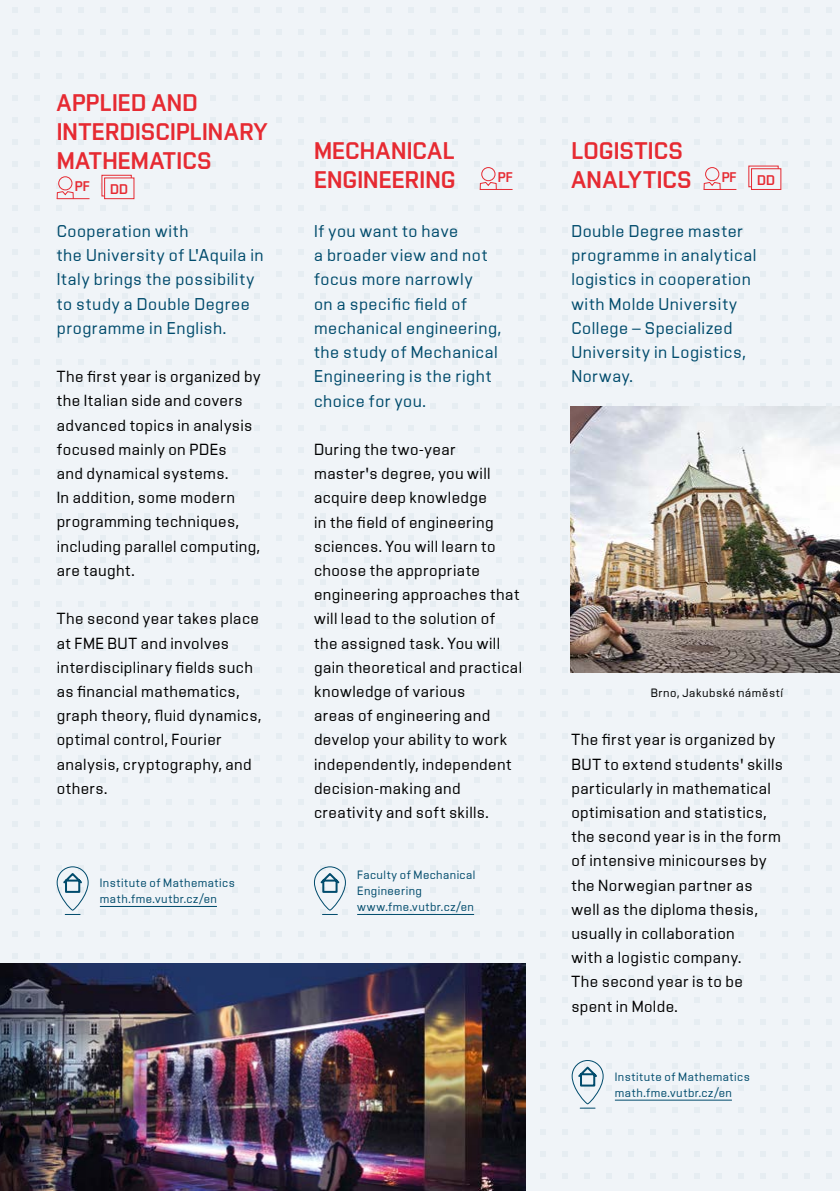
<style>
.page{position:relative;width:840px;height:1191px;background:#fff}
.page>*{position:absolute;margin:0;border:0;box-sizing:border-box;transform-origin:0 0}
.t1{font:24px/28.8px "Vafle VUT";letter-spacing:.015em;color:#e62a32}
.t2{font:17px/24.2px "Vafle Light VUT";letter-spacing:.03em;color:#004b6c}
.t3{font:16px/24.2px "Vafle Light VUT";letter-spacing:.02em;color:#000}
.t4{font:14px "Vafle VUT";color:#e62a32}
.t5{font:12px/16px "Vafle Light VUT";letter-spacing:.04em;color:#004b6c}
.t6{font:12px "Vafle Light VUT";letter-spacing:.045em;color:#000}
</style>
<div class="page">
<div style="left:0;top:0;width:839px;height:1191px;background:#f0f4f8"></div>
<img style="left:570px;top:406px;width:269px;height:267px">
<img style="left:0;top:963px;width:525px;height:228px">
<div style="left:481px;top:167px;width:14px;height:14px;border:1px solid #e62a32;border-radius:50%"></div>
<hr style="left:479px;top:189px;width:33px;height:1px;background:#e62a32">
<svg style="left:479px;top:182px;width:18px;height:8px"></svg>
<svg style="left:314px;top:866px;width:32px;height:49px"></svg>
<hr style="left:357px;top:914px;width:117px;height:1px;background:#004b6c">
<svg style="left:571px;top:1060px;width:32px;height:49px"></svg>
<hr style="left:614px;top:1099px;width:117px;height:1px;background:#004b6c">
<svg style="left:56px;top:866px;width:33px;height:49px"></svg>
<hr style="left:100px;top:906px;width:117px;height:1px;background:#004b6c">
<div style="left:58px;top:176px;width:14px;height:14px;border:1px solid #e62a32;border-radius:50%"></div>
<svg style="left:56px;top:191px;width:18px;height:9px"></svg>
<hr style="left:57px;top:198px;width:32px;height:1px;background:#e62a32">
<div style="left:101px;top:175px;width:31px;height:21px;background:#f0f4f8;border:1px solid #e62a32"></div>
<div style="left:104px;top:177px;width:30px;height:22px;background:#f0f4f8;border:1px solid #e62a32"></div>
<svg style="left:705px;top:168px;width:13px;height:13px"></svg>
<div style="left:704px;top:167px;width:14px;height:14px;border:1px solid #e62a32;border-radius:50%"></div>
<svg style="left:703px;top:182px;width:17px;height:7px"></svg>
<hr style="left:703px;top:189px;width:33px;height:1px;background:#e62a32">
<svg style="left:748px;top:166px;width:30px;height:21px"></svg>
<div style="left:750px;top:168px;width:30px;height:22px;background:#f0f4f8;border:1px solid #e62a32"></div>
<h1 class="t1" style="left:57px;top:88px;width:212px">APPLIED AND<br>INTERDISCIPLINARY<br>MATHEMATICS</h1>
<p class="t4" style="left:75px;top:178px;width:16px">PF</p>
<p class="t4" style="left:110px;top:181px;width:19px">DD</p>
<p class="t2" style="left:57px;top:219px;width:208px">Cooperation with<br>the University of L'Aquila in<br>Italy brings the possibility to study a Double Degree programme in English.</p>
<p class="t3" style="left:57px;top:364px;width:205px">The first year is organized by the Italian side and covers advanced topics in analysis focused mainly on PDEs<br>and dynamical systems.<br>In addition, some modern programming techniques, including parallel computing, are taught.</p>
<p class="t3" style="left:57px;top:606px;width:206px">The second year takes place at FME BUT and involves interdisciplinary fields such as financial mathematics, graph theory, fluid dynamics, optimal control, Fourier analysis, cryptography, and others.</p>
<p class="t5" style="left:100px;top:875px;width:136px">Institute of Mathematics math.fme.vutbr.cz/en</p>
<h1 class="t1" style="left:314px;top:136px;width:143px">MECHANICAL<br>ENGINEERING</h1>
<p class="t4" style="left:497px;top:169px;width:16px">PF</p>
<p class="t2" style="left:314px;top:219px;width:189px">If you want to have<br>a broader view and not focus more narrowly<br>on a specific field of mechanical engineering, the study of Mechanical<br>Engineering is the right choice for you.</p>
<p class="t3" style="left:314px;top:437px;width:209px">During the two-year master's degree, you will acquire deep knowledge<br>in the field of engineering sciences. You will learn to choose the appropriate engineering approaches that will lead to the solution of the assigned task. You will gain theoretical and practical knowledge of various<br>areas of engineering and develop your ability to work independently, independent decision-making and creativity and soft skills.</p>
<p class="t5" style="left:357px;top:867px;width:120px">Faculty of Mechanical<br>Engineering www.fme.vutbr.cz/en</p>
<h1 class="t1" style="left:571px;top:136px;width:122px">LOGISTICS<br>ANALYTICS</h1>
<p class="t4" style="left:721px;top:169px;width:16px">PF</p>
<p class="t4" style="left:756px;top:172px;width:19px">DD</p>
<p class="t2" style="left:571px;top:219px;width:186px">Double Degree master programme in analytical logistics in cooperation with Molde University<br>College – Specialized<br>University in Logistics,<br>Norway.</p>
<p class="t6" style="left:650px;top:686px;width:134px">Brno, Jakubské náměstí</p>
<p class="t3" style="left:571px;top:727px;width:213px">The first year is organized by<br>BUT to extend students' skills particularly in mathematical optimisation and statistics, the second year is in the form of intensive minicourses by the Norwegian partner as well as the diploma thesis, usually in collaboration<br>with a logistic company.<br>The second year is to be spent in Molde.</p>
<p class="t5" style="left:614px;top:1068px;width:136px">Institute of Mathematics math.fme.vutbr.cz/en</p>
</div>
